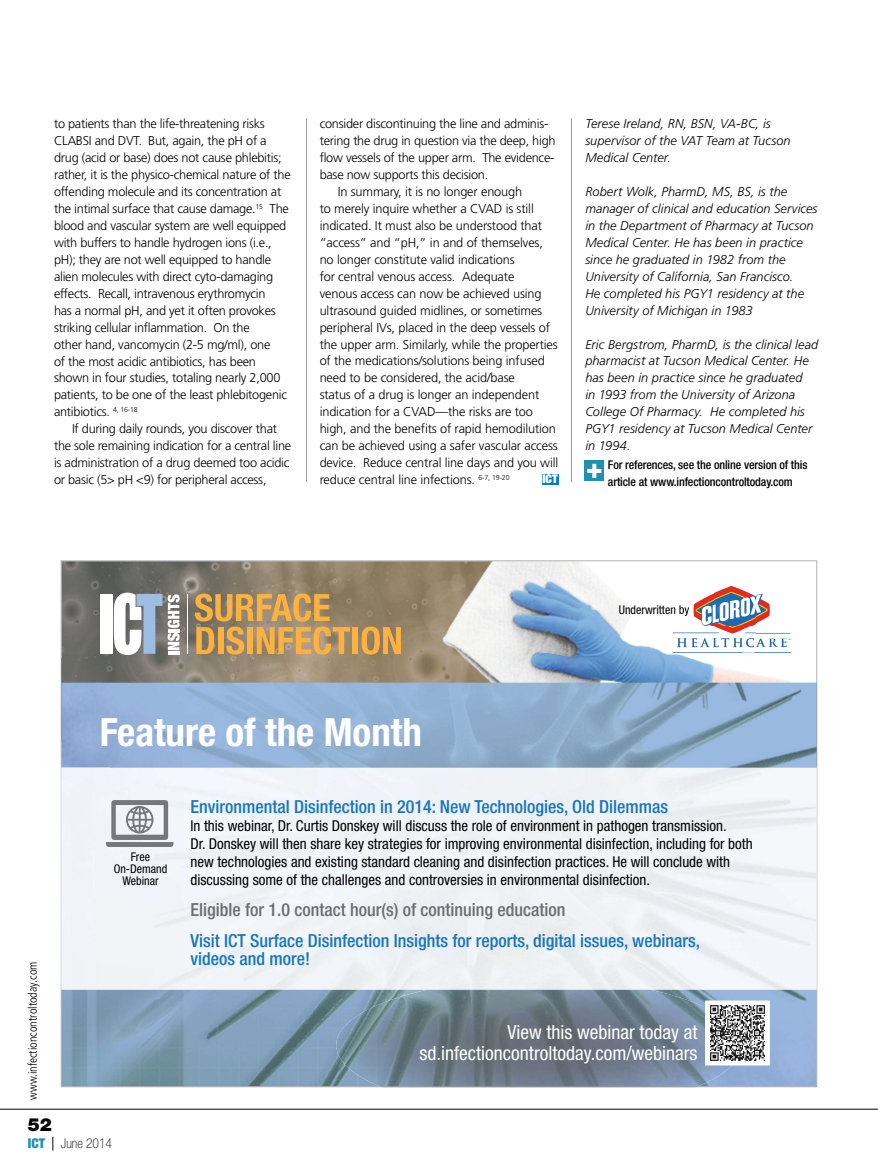
<style>
.page{position:relative;width:878px;height:1175px;background:#fff}
.page>*{position:absolute;margin:0;border:0;box-sizing:border-box;transform-origin:0 0}
.t1{font:700 condensed 39px "Helvetica Neue LT Std";color:#fff}
.t2{font:condensed 19.5px/21px "Helvetica Neue LT Std";color:#fff;text-align:right}
.t3{font:500 condensed 18px/30px "Helvetica Neue LT Std";color:#1a75ba}
.t4{font:900 18px "Helvetica Neue LT Std";color:#000}
.t5{font:condensed 15px/18px "Helvetica Neue LT Std";color:#000}
.t6{font:100 condensed 13.5px "Helvetica Neue LT Std";color:#000}
.t7{font:300 12.75px "Frutiger LT Std";letter-spacing:-.02em;color:#000}
.t8{font:italic 300 12.75px/17px "Frutiger LT Std";letter-spacing:.005em;color:#000}
.t9{font:500 condensed 12px/17px "Helvetica Neue LT Std";letter-spacing:-.01em;color:#000}
.t10{font:condensed 12px/12px "Helvetica Neue LT Std";color:#000;text-align:center}
.t11{font:300 condensed 12px "Frutiger LT Std";color:#000}
.t12{font:900 condensed 12px "Helvetica Neue LT Std";color:#fff}
.s1{color:#6b6d71}
.s2{font-weight:900;color:#208eb5}
.s3{font-family:"Frutiger LT Std";font-weight:300;font-stretch:normal}
</style>
<div class="page">
<svg style="left:61px;top:560px;width:756px;height:527px;background:#99abbd"></svg>
<img style="left:336px;top:989px;width:396px;height:98px">
<img style="left:380px;top:1086px;width:317px;height:1px">
<img style="left:673px;top:587px;width:117px;height:65px">
<svg style="left:673px;top:605px;width:16px;height:11px"></svg>
<svg style="left:195px;top:593px;width:155px;height:61px;background:#c19859"></svg>
<div style="left:352px;top:627px;width:6px;height:27px;background:#fdb13e"></div>
<svg style="left:361px;top:626px;width:40px;height:28px"></svg>
<hr style="left:186px;top:594px;width:1px;height:60px;background:#fff">
<div style="left:100px;top:594px;width:12px;height:59px;background:#fff"></div>
<svg style="left:114px;top:592px;width:48px;height:63px"></svg>
<svg style="left:168px;top:594px;width:11px;height:60px"></svg>
<div style="left:62px;top:767px;width:754px;height:222px;background:#f0f3f7"></div>
<hr style="left:816px;top:767px;width:1px;height:222px;background:#f3f3f4">
<hr style="left:61px;top:767px;width:1px;height:222px;background:#f3f3f4">
<div style="left:428px;top:978px;width:221px;height:11px;background:#edf1f4"></div>
<svg style="left:106px;top:800px;width:67px;height:47px"></svg>
<img style="left:705px;top:1000px;width:64px;height:65px">
<img style="left:705px;top:1007px;width:36px;height:58px">
<div style="left:542px;top:474px;width:16px;height:10px;background:#057cc0"></div>
<hr style="left:306px;top:119px;width:1px;height:363px;background:#95989c">
<hr style="left:571px;top:119px;width:1px;height:363px;background:#95989c">
<div style="left:584px;top:460px;width:20px;height:21px;background:#208eb5"></div>
<svg style="left:587px;top:464px;width:14px;height:14px"></svg>
<hr style="left:0;top:1108px;width:878px;height:1px;background:#000">
<p class="t7" style="left:54px;top:119px;width:212px">to patients than the life-threatening risks</p>
<p class="t7" style="left:54px;top:135px;width:214px">CLABSI and DVT. But, again, the pH of a</p>
<p class="t7" style="left:54px;top:152px;width:229px">drug (acid or base) does not cause phlebitis;</p>
<p class="t7" style="left:54px;top:169px;width:238px">rather, it is the physico-chemical nature of the</p>
<p class="t7" style="left:54px;top:186px;width:229px">offending molecule and its concentration at</p>
<p class="t7" style="left:54px;top:203px;width:236px">the intimal surface that cause damage.<sup>15</sup> The</p>
<p class="t7" style="left:54px;top:220px;width:234px">blood and vascular system are well equipped</p>
<p class="t7" style="left:54px;top:237px;width:219px">with buffers to handle hydrogen ions (i.e.,</p>
<p class="t7" style="left:54px;top:254px;width:219px">pH); they are not well equipped to handle</p>
<p class="t7" style="left:54px;top:271px;width:221px">alien molecules with direct cyto-damaging</p>
<p class="t7" style="left:54px;top:288px;width:213px">effects. Recall, intravenous erythromycin</p>
<p class="t7" style="left:54px;top:305px;width:223px">has a normal pH, and yet it often provokes</p>
<p class="t7" style="left:54px;top:322px;width:197px">striking cellular inflammation. On the</p>
<p class="t7" style="left:54px;top:339px;width:218px">other hand, vancomycin (2-5 mg/ml), one</p>
<p class="t7" style="left:54px;top:356px;width:203px">of the most acidic antibiotics, has been</p>
<p class="t7" style="left:54px;top:373px;width:228px">shown in four studies, totaling nearly 2,000</p>
<p class="t7" style="left:54px;top:390px;width:234px">patients, to be one of the least phlebitogenic</p>
<p class="t7" style="left:54px;top:407px;width:85px">antibiotics. <sup>4,</sup> <sup>16-18</sup></p>
<p class="t7" style="left:72px;top:424px;width:206px">If during daily rounds, you discover that</p>
<p class="t7" style="left:54px;top:441px;width:239px">the sole remaining indication for a central line</p>
<p class="t7" style="left:54px;top:458px;width:237px">is administration of a drug deemed too acidic</p>
<p class="t7" style="left:54px;top:474px;width:214px">or basic (5&gt; pH &lt;9) for peripheral access,</p>
<p class="t7" style="left:320px;top:119px;width:230px">consider discontinuing the line and adminis-</p>
<p class="t7" style="left:320px;top:135px;width:237px">tering the drug in question via the deep, high</p>
<p class="t7" style="left:320px;top:152px;width:236px">flow vessels of the upper arm. The evidence-</p>
<p class="t7" style="left:320px;top:169px;width:170px">base now supports this decision.</p>
<p class="t7" style="left:338px;top:186px;width:186px">In summary, it is no longer enough</p>
<p class="t7" style="left:320px;top:203px;width:216px">to merely inquire whether a CVAD is still</p>
<p class="t7" style="left:320px;top:220px;width:224px">indicated. It must also be understood that</p>
<p class="t7" style="left:320px;top:237px;width:225px">“access” and “pH,” in and of themselves,</p>
<p class="t7" style="left:320px;top:254px;width:197px">no longer constitute valid indications</p>
<p class="t7" style="left:320px;top:271px;width:196px">for central venous access. Adequate</p>
<p class="t7" style="left:320px;top:288px;width:223px">venous access can now be achieved using</p>
<p class="t7" style="left:320px;top:305px;width:224px">ultrasound guided midlines, or sometimes</p>
<p class="t7" style="left:320px;top:322px;width:232px">peripheral IVs, placed in the deep vessels of</p>
<p class="t7" style="left:320px;top:339px;width:239px">the upper arm. Similarly, while the properties</p>
<p class="t7" style="left:320px;top:356px;width:227px">of the medications/solutions being infused</p>
<p class="t7" style="left:320px;top:373px;width:197px">need to be considered, the acid/base</p>
<p class="t7" style="left:320px;top:390px;width:221px">status of a drug is longer an independent</p>
<p class="t7" style="left:320px;top:407px;width:215px">indication for a CVAD—the risks are too</p>
<p class="t7" style="left:320px;top:424px;width:238px">high, and the benefits of rapid hemodilution</p>
<p class="t7" style="left:320px;top:440px;width:240px">can be achieved using a safer vascular access</p>
<p class="t7" style="left:320px;top:457px;width:240px">device. Reduce central line days and you will</p>
<p class="t7" style="left:320px;top:474px;width:191px">reduce central line infections. <sup>6-7,</sup> <sup>19-20</sup></p>
<p class="t12" style="left:542px;top:472px;width:17px">ICT</p>
<p class="t8" style="left:585px;top:116px;width:207px">Terese Ireland, RN, BSN, VA-BC, is supervisor of the VAT Team at Tucson<br>Medical Center.</p>
<p class="t8" style="left:585px;top:184px;width:234px">Robert Wolk, PharmD, MS, BS, is the manager of clinical and education Services in the Department of Pharmacy at Tucson Medical Center. He has been in practice since he graduated in 1982 from the University of California, San Francisco.<br>He completed his PGY1 residency at the University of Michigan in 1983</p>
<p class="t8" style="left:585px;top:336px;width:234px">Eric Bergstrom, PharmD, is the clinical lead pharmacist at Tucson Medical Center. He has been in practice since he graduated<br>in 1993 from the University of Arizona College Of Pharmacy. He completed his PGY1 residency at Tucson Medical Center in 1994.</p>
<p class="t9" style="left:608px;top:456px;width:201px">For references, see the online version of this article at www.infectioncontroltoday.com</p>
<p class="t11" style="left:26px;top:1100px;width:140px;rotate:-90deg">www.infectioncontroltoday.com</p>
<p class="t1" style="left:100px;top:709px;width:323px">Feature of the Month</p>
<p class="t10" style="left:618px;top:604px;width:72px">Underwritten by</p>
<p class="t10" style="left:114px;top:851px;width:55px">Free<br>On-Demand<br>Webinar</p>
<p class="t3" style="left:190px;top:793px;width:479px">Environmental Disinfection in 2014: New Technologies, Old Dilemmas</p>
<p class="t5" style="left:190px;top:818px;width:563px">In this webinar, Dr. Curtis Donskey will discuss the role of environment in pathogen transmission.<br>Dr. Donskey will then share key strategies for improving environmental disinfection, including for both new technologies and existing standard cleaning and disinfection practices. He will conclude with discussing some of the challenges and controversies in environmental disinfection.</p>
<p class="t3" style="left:190px;top:896px;width:511px"><span class="s1">Eligible for 1.0 contact hour(s) of continuing education<br></span>Visit ICT Surface Disinfection Insights for reports, digital issues, webinars,</p>
<p class="t3" style="left:190px;top:944px;width:121px">videos and more!</p>
<p class="t2" style="left:419px;top:1022px;width:279px">View this webinar today at sd.infectioncontroltoday.com/webinars</p>
<p class="t4" style="left:28px;top:1114px;width:26px">52</p>
<p class="t6" style="left:28px;top:1135px;width:86px"><span class="s2">ICT</span> <span class="s3">|</span> June 2014</p>
</div>
